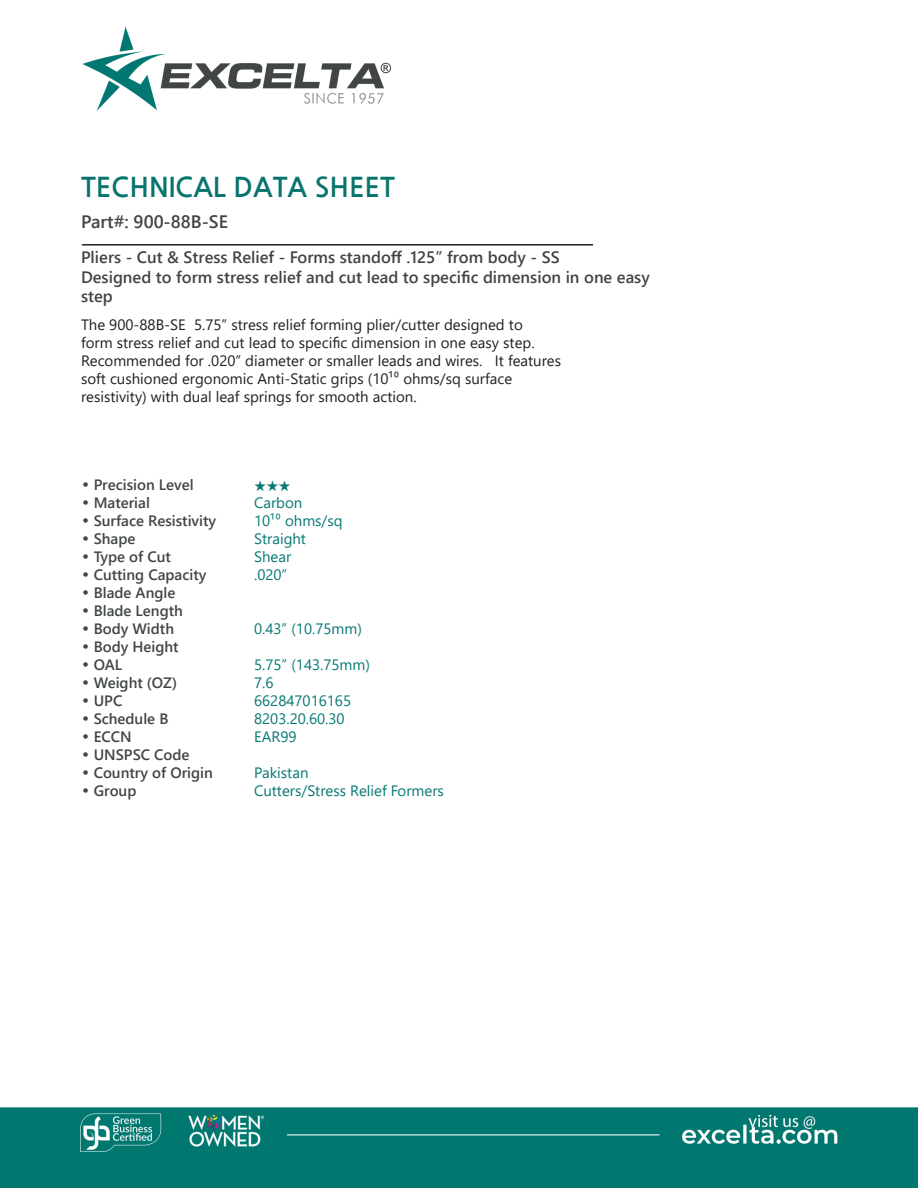
<style>
.page{position:relative;width:918px;height:1188px;background:#fff}
.page>*{position:absolute;margin:0;border:0;box-sizing:border-box;transform-origin:0 0}
.t1{font:700 27px "Nanum Gothic";color:#08746d}
.t2{font:700 18px "Yu Gothic UI";color:#414546}
.t3{font:700 16.5px/19.8px "Yu Gothic UI";color:#414546}
.t4{font:15px/18px "Yu Gothic UI";color:#231f20}
.CT_s_CTM{font:700 15px "Yu Gothic UI";color:#414546}
.CT_s_CTM-2{font:15px "Yu Gothic UI";color:#077874}
.CT_s_CTM-3{font:500 15px "ITC Zapf Dingbats";color:#077874}
.s1{font-family:"Century Gothic";font-weight:400}
</style>
<div class="page">
<img style="left:0;top:27px;width:918px;height:1161px">
<hr style="left:82px;top:244px;width:511px;height:2px;background:#231f20">
<p class="t1" style="left:81px;top:173px;width:315px">TECHNICAL DATA SHEET</p>
<p class="t2" style="left:81px;top:212px;width:149px">Part#: 900-88B-SE</p>
<p class="t3" style="left:81px;top:247px;width:480px">Pliers - Cut &amp; Stress Relief - Forms standoff .125” from body - SS</p>
<p class="t3" style="left:81px;top:267px;width:570px">Designed to form stress relief and cut lead to specific dimension in one easy step</p>
<p class="t4" style="left:81px;top:313px;width:482px">The 900-88B-SE 5.75” stress relief forming plier/cutter designed to<br>form stress relief and cut lead to specific dimension in one easy step.<br>Recommended for .020” diameter or smaller leads and wires. It features soft cushioned ergonomic Anti-Static grips (10¹⁰ ohms/sq surface resistivity) with dual leaf springs for smooth action.</p>
<p class="CT_s_CTM" style="left:81px;top:476px;width:114px"><span class="s1">•</span> Precision Level</p>
<p class="CT_s_CTM-3" style="left:254px;top:479px;width:38px">★★★</p>
<p class="CT_s_CTM" style="left:81px;top:494px;width:70px"><span class="s1">•</span> Material</p>
<p class="CT_s_CTM-2" style="left:254px;top:489px;width:50px">Carbon</p>
<p class="CT_s_CTM" style="left:81px;top:512px;width:137px"><span class="s1">•</span> Surface Resistivity</p>
<p class="CT_s_CTM-2" style="left:254px;top:507px;width:90px">10¹⁰ ohms/sq</p>
<p class="CT_s_CTM" style="left:81px;top:530px;width:56px"><span class="s1">•</span> Shape</p>
<p class="CT_s_CTM-2" style="left:254px;top:525px;width:53px">Straight</p>
<p class="CT_s_CTM" style="left:81px;top:548px;width:92px"><span class="s1">•</span> Type of Cut</p>
<p class="CT_s_CTM-2" style="left:254px;top:543px;width:39px">Shear</p>
<p class="CT_s_CTM" style="left:81px;top:566px;width:127px"><span class="s1">•</span> Cutting Capacity</p>
<p class="CT_s_CTM-2" style="left:254px;top:561px;width:35px">.020”</p>
<p class="CT_s_CTM" style="left:81px;top:584px;width:96px"><span class="s1">•</span> Blade Angle</p>
<p class="CT_s_CTM" style="left:81px;top:602px;width:103px"><span class="s1">•</span> Blade Length</p>
<p class="CT_s_CTM" style="left:81px;top:620px;width:95px"><span class="s1">•</span> Body Width</p>
<p class="CT_s_CTM-2" style="left:254px;top:615px;width:109px">0.43” (10.75mm)</p>
<p class="CT_s_CTM" style="left:81px;top:638px;width:99px"><span class="s1">•</span> Body Height</p>
<p class="CT_s_CTM" style="left:81px;top:656px;width:43px"><span class="s1">•</span> OAL</p>
<p class="CT_s_CTM-2" style="left:254px;top:651px;width:117px">5.75” (143.75mm)</p>
<p class="CT_s_CTM" style="left:81px;top:674px;width:98px"><span class="s1">•</span> Weight (OZ)</p>
<p class="CT_s_CTM-2" style="left:254px;top:669px;width:21px">7.6</p>
<p class="CT_s_CTM" style="left:81px;top:692px;width:43px"><span class="s1">•</span> UPC</p>
<p class="CT_s_CTM-2" style="left:254px;top:687px;width:99px">662847016165</p>
<p class="CT_s_CTM" style="left:81px;top:710px;width:89px"><span class="s1">•</span> Schedule B</p>
<p class="CT_s_CTM-2" style="left:254px;top:705px;width:92px">8203.20.60.30</p>
<p class="CT_s_CTM" style="left:81px;top:728px;width:52px"><span class="s1">•</span> ECCN</p>
<p class="CT_s_CTM-2" style="left:254px;top:723px;width:44px">EAR99</p>
<p class="CT_s_CTM" style="left:81px;top:746px;width:110px"><span class="s1">•</span> UNSPSC Code</p>
<p class="CT_s_CTM" style="left:81px;top:764px;width:133px"><span class="s1">•</span> Country of Origin</p>
<p class="CT_s_CTM-2" style="left:254px;top:759px;width:56px">Pakistan</p>
<p class="CT_s_CTM" style="left:81px;top:782px;width:57px"><span class="s1">•</span> Group</p>
<p class="CT_s_CTM-2" style="left:254px;top:777px;width:191px">Cutters/Stress Relief Formers</p>
</div>
